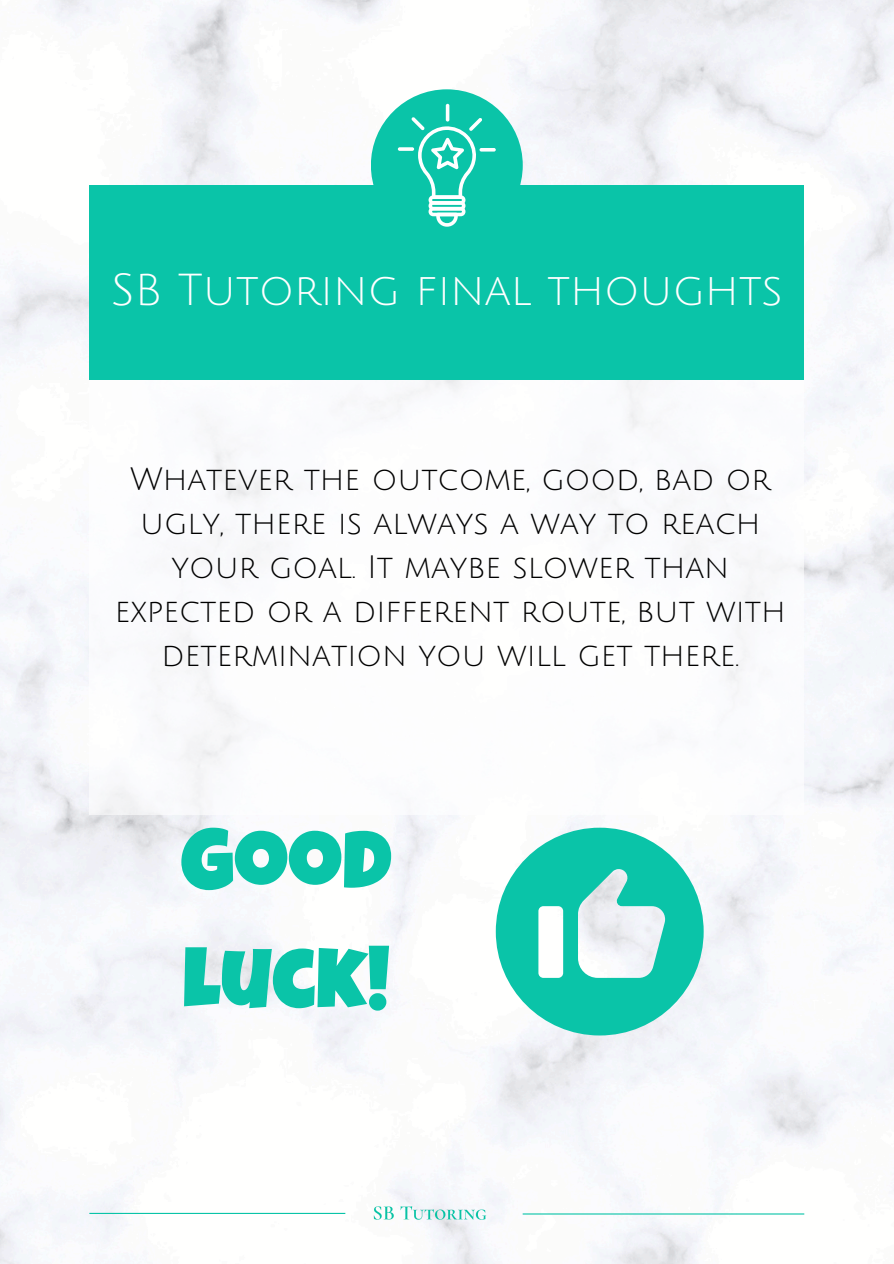
<style>
.page{position:relative;width:894px;height:1264px;background:#fff}
.page>*{position:absolute;margin:0;border:0;box-sizing:border-box;transform-origin:0 0}
.t1{font:84.6px/118.2px "Luckiest Guy";color:#0ac4a8}
.t2{font:43.5px "Julius Sans One";color:#fff}
.t3{font:31.5px/43.8px "Julius Sans One";color:#000;text-align:center}
</style>
<div class="page">
<img style="left:0;top:0;width:893px;height:1263px">
<img style="left:370px;top:1206px;width:118px;height:15px">
<hr style="left:89px;top:1212px;width:256px;height:1px;background:#0ac4a8">
<hr style="left:522px;top:1213px;width:282px;height:1px;background:#0ac4a8">
<div style="left:89px;top:379px;width:714px;height:436px;background:#fff"></div>
<div style="left:89px;top:185px;width:714px;height:194px;background:#0ac4a8"></div>
<div style="left:371px;top:89px;width:151px;height:152px;background:#0ac4a8;border-radius:50%"></div>
<svg style="left:445px;top:104px;width:4px;height:18px"></svg>
<hr style="left:479px;top:148px;width:16px;height:3px;background:#fff;border-radius:2px">
<svg style="left:398px;top:147px;width:16px;height:4px"></svg>
<svg style="left:411px;top:117px;width:71px;height:109px"></svg>
<svg style="left:495px;top:827px;width:208px;height:208px"></svg>
<h2 class="t2" style="left:111px;top:267px;width:673px">SB Tutoring final thoughts</h2>
<p class="t3" style="left:115px;top:458px;width:672px">Whatever the outcome, good, bad or ugly, there is always a way to reach your goal. It maybe slower than expected or a different route, but with determination you will get there.</p>
<p class="t1" style="left:181px;top:812px;width:212px">GOOD<br>LUCK!</p>
</div>
